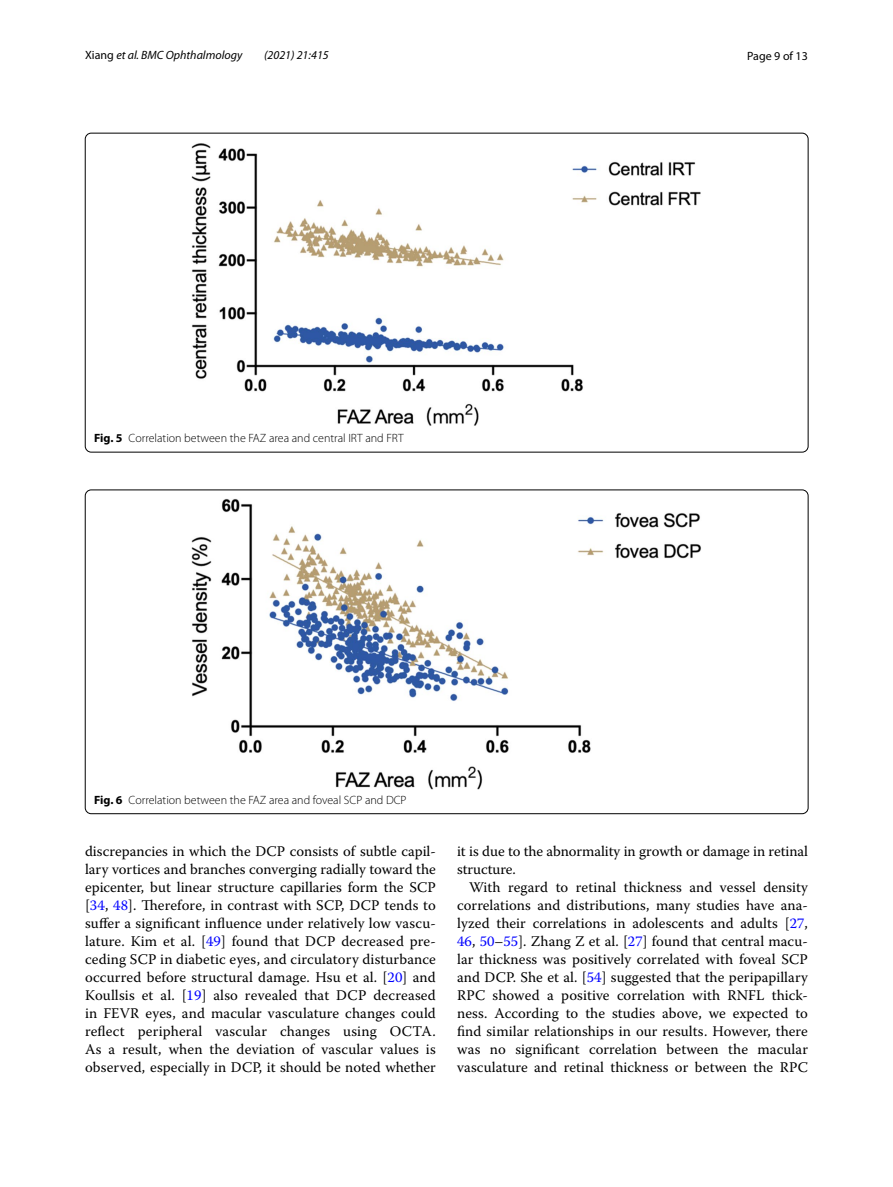
<style>
.page{position:relative;width:893px;height:1187px;background:#fff}
.page>*{position:absolute;margin:0;border:0;box-sizing:border-box;transform-origin:0 0}
.t1{font:14.7px/18px "Warnock Pro";color:#000;text-align:justify}
.t2{font:300 12px "Myriad Pro";color:#000}
.t3{font:italic 12px "Myriad Pro";color:#000}
.t4{font:12px "Myriad Pro";color:#000}
.s1{font-style:normal}
.s2{font-weight:700}
.s3{color:#00f}
</style>
<div class="page">
<img style="left:191px;top:143px;width:510px;height:283px">
<img style="left:191px;top:499px;width:510px;height:290px">
<p class="t3" style="left:85px;top:48px;width:159px"><span class="s1">Xiang</span> et al. BMC Ophthalmology</p>
<p class="t3" style="left:264px;top:48px;width:66px">(2021) 21:415</p>
<p class="t4" style="left:747px;top:48px;width:62px">Page 9 of 13</p>
<p class="t2" style="left:94px;top:431px;width:311px"><span class="s2">Fig. 5</span> Correlation between the FAZ area and central IRT and FRT</p>
<p class="t2" style="left:94px;top:793px;width:314px"><span class="s2">Fig. 6</span> Correlation between the FAZ area and foveal SCP and DCP</p>
<p class="t1" style="left:85px;top:841px;width:352px">discrepancies in which the DCP consists of subtle capil&shy;lary vortices and branches converging radially toward the epicenter, but linear structure capillaries form the SCP [<span class="s3">34</span>, <span class="s3">48</span>]. Therefore, in contrast with SCP, DCP tends to suffer a significant influence under relatively low vascu&shy;lature. Kim et al. [<span class="s3">49</span>] found that DCP decreased pre&shy;ceding SCP in diabetic eyes, and circulatory disturbance occurred before structural damage. Hsu et al. [<span class="s3">20</span>] and Koullsis et al. [<span class="s3">19</span>] also revealed that DCP decreased in FEVR eyes, and macular vasculature changes could reflect peripheral vascular changes using OCTA.<br>As a result, when the deviation of vascular values is observed, especially in DCP, it should be noted whether</p>
<p class="t1" style="left:457px;top:841px;width:352px">it is due to the abnormality in growth or damage in retinal structure.</p>
<p class="t1" style="left:457px;top:877px;width:352px;text-indent:12px">With regard to retinal thickness and vessel density correlations and distributions, many studies have ana&shy;lyzed their correlations in adolescents and adults [<span class="s3">27</span>, <span class="s3">46</span>, <span class="s3">50</span>–<span class="s3">55</span>]. Zhang Z et al. [<span class="s3">27</span>] found that central macu&shy;lar thickness was positively correlated with foveal SCP and DCP. She et al. [<span class="s3">54</span>] suggested that the peripapillary RPC showed a positive correlation with RNFL thick&shy;ness. According to the studies above, we expected to find similar relationships in our results. However, there was no significant correlation between the macular vasculature and retinal thickness or between the RPC</p>
</div>
